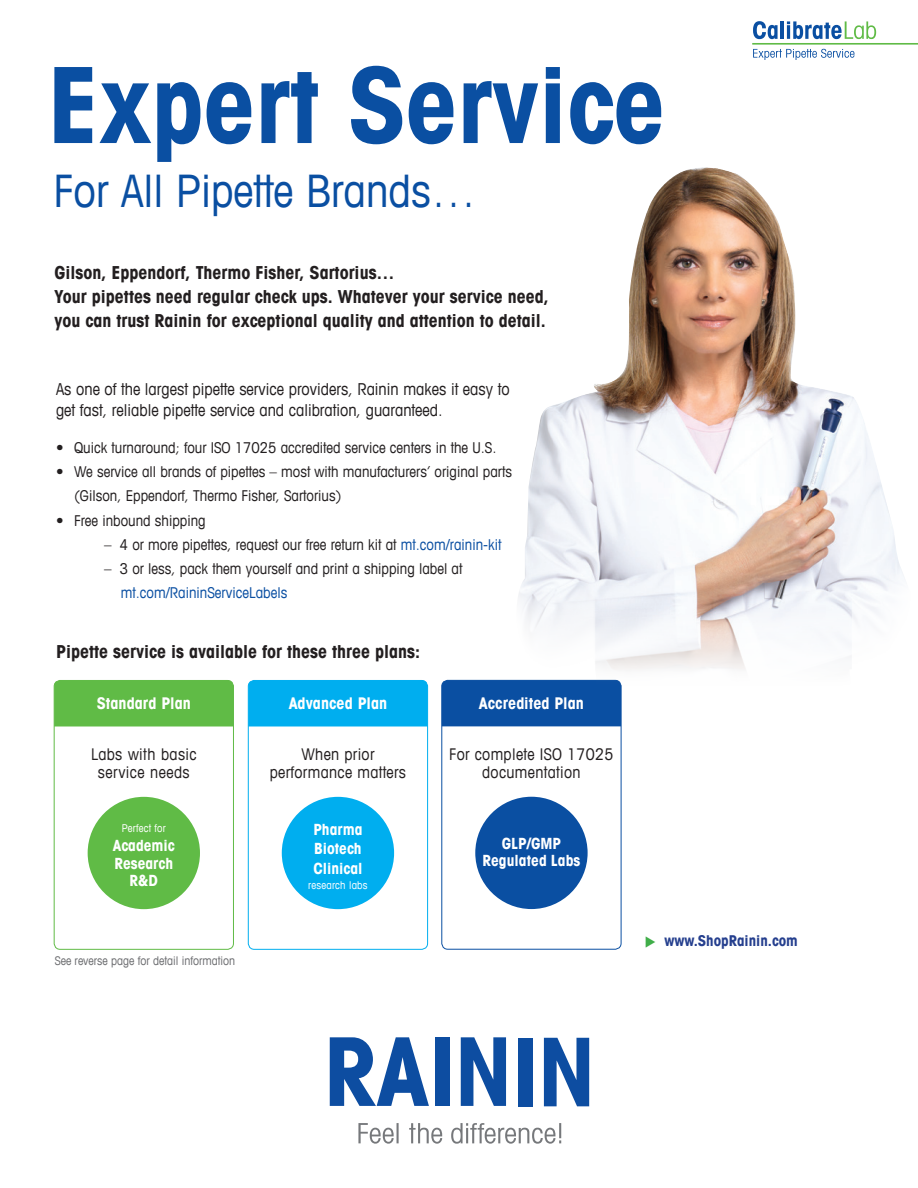
<style>
.page{position:relative;width:918px;height:1188px;background:#fff}
.page>*{position:absolute;margin:0;border:0;box-sizing:border-box;transform-origin:0 0}
.t1{font:700 condensed 105px "Avant Garde Com";letter-spacing:-.005em;color:#0a4fa2}
.t2{font:condensed 45px "Avant Garde Com";color:#0a4fa2}
.t3{font:700 condensed 18px/24px "Avant Garde Com";color:#231f20}
.t4{font:condensed 16.5px/21px "Avant Garde Com";color:#231f20}
._11_1_Description_10{font:condensed 16.2px/17.5px "Avant Garde Com";letter-spacing:.02em;color:#231f20;text-align:center}
._11_1_Description_10-2{font:700 condensed 16.2px "Avant Garde Com";color:#fff}
.t5{font:700 condensed 15.6px "Avant Garde Com";color:#fff}
.t6{font:condensed 15px "Avant Garde Com";color:#231f20}
.t7{font:condensed 15px "Avant Garde Com";color:#0a4fa2}
.t8{font:700 condensed 15px "Avant Garde Com";color:#253f8e}
.t9{font:condensed 12px "Avant Garde Com";color:#6c6d70}
.t10{font:condensed 10.8px "Avant Garde Com";letter-spacing:.02em;color:#fff}
.s1{color:#0a4fa2}
</style>
<div class="page">
<div style="left:54px;top:680px;width:180px;height:270px;border:1px solid #60bb46;border-radius:6px"></div>
<div style="left:54px;top:680px;width:179px;height:46px;background:#60bb46"></div>
<div style="left:88px;top:797px;width:112px;height:112px;background:#60bb46;border-radius:50%"></div>
<div style="left:442px;top:680px;width:179px;height:269px;border:1px solid #0a4fa2;border-radius:6px"></div>
<div style="left:442px;top:680px;width:179px;height:46px;background:#0a4fa2"></div>
<div style="left:475px;top:797px;width:113px;height:112px;background:#0a4fa2;border-radius:50%"></div>
<div style="left:248px;top:680px;width:180px;height:270px;border:1px solid #00aeef;border-radius:6px"></div>
<div style="left:248px;top:680px;width:180px;height:46px;background:#00aeef"></div>
<div style="left:282px;top:797px;width:112px;height:112px;background:#00aeef;border-radius:50%"></div>
<img style="left:516px;top:167px;width:388px;height:524px">
<svg style="left:753px;top:21px;width:25px;height:18px"></svg>
<hr style="left:780px;top:21px;width:4px;height:18px;background:#0a4fa2">
<svg style="left:787px;top:21px;width:89px;height:18px"></svg>
<svg style="left:753px;top:49px;width:101px;height:11px"></svg>
<hr style="left:752px;top:43px;width:166px;height:2px;background:#60bb46">
<svg style="left:330px;top:1037px;width:99px;height:69px"></svg>
<div style="left:435px;top:1037px;width:14px;height:69px;background:#0d4da1"></div>
<svg style="left:461px;top:1037px;width:45px;height:69px"></svg>
<div style="left:518px;top:1038px;width:15px;height:68px;background:#0d4da1"></div>
<svg style="left:544px;top:1038px;width:45px;height:68px"></svg>
<svg style="left:358px;top:1123px;width:203px;height:21px"></svg>
<p class="t1" style="left:47px;top:38px;width:620px">Expert Service</p>
<p class="t2" style="left:54px;top:163px;width:424px">For All Pipette Brands…</p>
<p class="t3" style="left:55px;top:260px;width:342px">Gilson, Eppendorf, Thermo Fisher, Sartorius…</p>
<p class="t3" style="left:55px;top:284px;width:496px">Your pipettes need regular check ups. Whatever your service need, you can trust Rainin for exceptional quality and attention to detail.</p>
<p class="t4" style="left:56px;top:378px;width:455px">As one of the largest pipette service providers, Rainin makes it easy to get fast, reliable pipette service and calibration, guaranteed.</p>
<p class="t6" style="left:56px;top:438px;width:442px">• Quick turnaround; four ISO 17025 accredited service centers in the U.S.</p>
<p class="t6" style="left:56px;top:462px;width:457px">• We service all brands of pipettes – most with manufacturers’ original parts</p>
<p class="t6" style="left:74px;top:487px;width:269px">(Gilson, Eppendorf, Thermo Fisher, Sartorius)</p>
<p class="t6" style="left:56px;top:511px;width:151px">• Free inbound shipping</p>
<p class="t6" style="left:104px;top:535px;width:399px">– 4 or more pipettes, request our free return kit at <span class="s1">mt.com/rainin-kit</span></p>
<p class="t6" style="left:104px;top:559px;width:360px">– 3 or less, pack them yourself and print a shipping label at</p>
<p class="t7" style="left:121px;top:584px;width:168px">mt.com/RaininServiceLabels</p>
<p class="t3" style="left:56px;top:639px;width:366px">Pipette service is available for these three plans:</p>
<p class="_11_1_Description_10-2" style="left:97px;top:693px;width:96px">Standard Plan</p>
<p class="_11_1_Description_10-2" style="left:289px;top:693px;width:100px">Advanced Plan</p>
<p class="_11_1_Description_10" style="left:91px;top:745px;width:107px">Labs with basic service needs</p>
<p class="_11_1_Description_10" style="left:270px;top:745px;width:138px">When prior performance matters</p>
<p class="t10" style="left:122px;top:821px;width:46px">Perfect for</p>
<p class="t5" style="left:113px;top:835px;width:64px">Academic</p>
<p class="t5" style="left:115px;top:853px;width:60px">Research</p>
<p class="t5" style="left:130px;top:870px;width:30px">R&amp;D</p>
<p class="t5" style="left:313px;top:820px;width:51px">Pharma</p>
<p class="t5" style="left:314px;top:839px;width:49px">Biotech</p>
<p class="t5" style="left:313px;top:858px;width:51px">Clinical</p>
<p class="t10" style="left:308px;top:878px;width:61px">research labs</p>
<p class="t9" style="left:55px;top:954px;width:182px">See reverse page for detail information</p>
<p class="_11_1_Description_10-2" style="left:479px;top:693px;width:107px">Accredited Plan</p>
<p class="_11_1_Description_10" style="left:449px;top:745px;width:166px">For complete ISO 17025 documentation</p>
<p class="t5" style="left:502px;top:833px;width:61px">GLP/GMP</p>
<p class="t5" style="left:482px;top:850px;width:100px">Regulated Labs</p>
<p class="t8" style="left:664px;top:931px;width:135px">www.ShopRainin.com</p>
</div>
